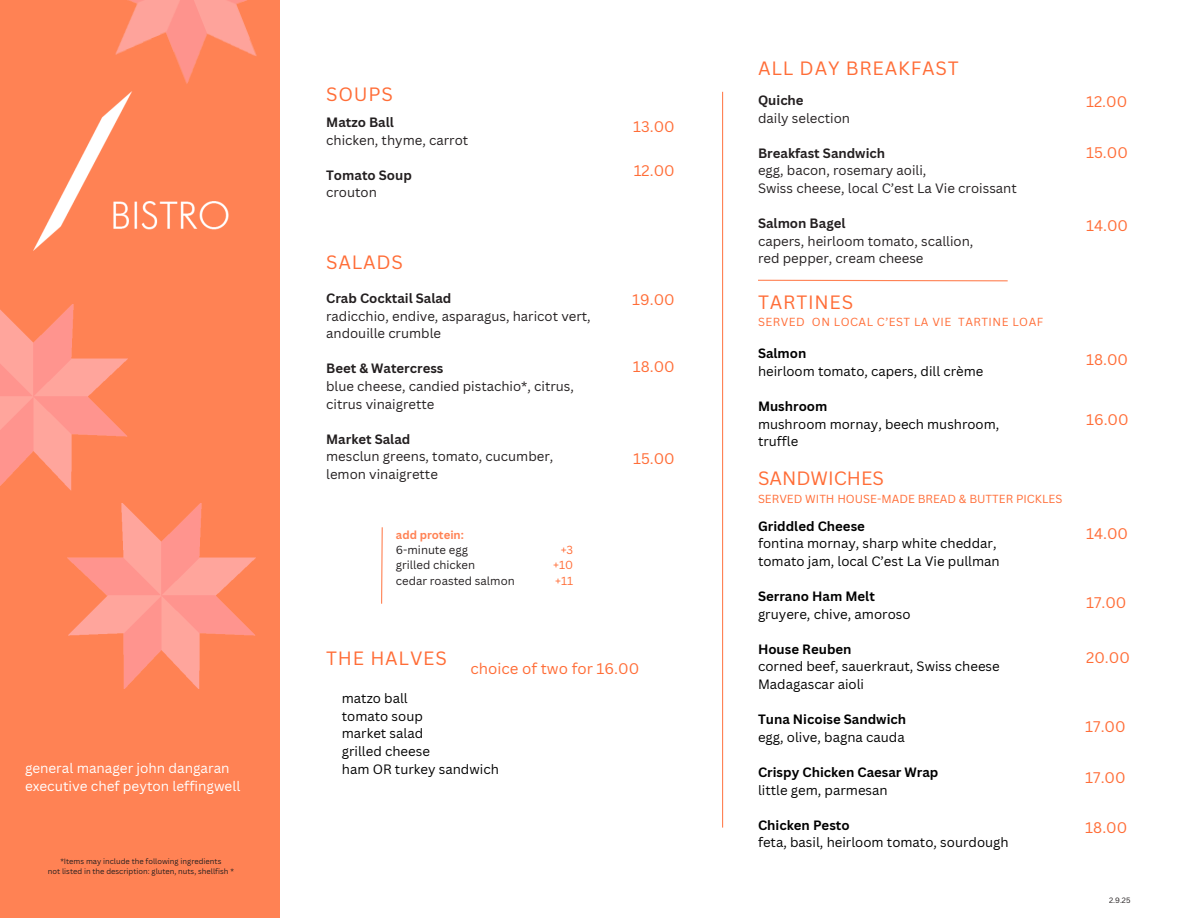
<style>
.page{position:relative;width:1188px;height:918px;background:#fff}
.page>*{position:absolute;margin:0;border:0;box-sizing:border-box;transform-origin:0 0}
.t1{font:18.75px "Canva Sans";letter-spacing:.045em;color:#ff6d37}
.t2{font:18.75px "Canva Sans";color:#ff6d37}
.t3{font:15px "Canva Sans";color:#ff6d37}
.t4{font:13.5px/18px "Canva Sans";color:#fff}
.t5{font:13.2px/17.5px "Canva Sans";color:#000}
.t6{font:13.2px/17.5px "Canva Sans";color:#231f20}
.t7{font:700 13.2px/17.5px "Canva Sans";color:#000}
.t8{font:700 13.2px/17.5px "Canva Sans";color:#231f20}
.t9{font:11.4px/15.1px "Canva Sans";color:#231f20}
.t10{font:11.4px/15.1px "Canva Sans";color:#ff6d37;text-align:justify}
.t11{font:11.4px "Canva Sans";letter-spacing:.04em;color:#ff6d37}
.t12{font:7.5px "Canva Sans";color:#231f20}
.s1{font-weight:700}
.s2{font-weight:400}
.s3{font-weight:700;color:#ff8254}
</style>
<div class="page">
<div style="left:0;top:0;width:279px;height:918px;background:#ff8254"></div>
<img style="left:115px;top:0;width:165px;height:105px">
<img style="left:34px;top:92px;width:196px;height:158px">
<hr style="left:722px;top:92px;width:1px;height:736px;background:#ff8254">
<svg style="left:381px;top:527px;width:2px;height:77px"></svg>
<img style="left:68px;top:503px;width:188px;height:186px">
<img style="left:0;top:305px;width:128px;height:185px">
<svg style="left:758px;top:279px;width:250px;height:3px"></svg>
<h2 class="t4" style="left:25px;top:759px;width:217px">general manager john dangaran executive chef peyton leffingwell</h2>
<p class="t12" style="left:60px;top:856px;width:163px">*Items may include the following ingredients</p>
<h5 class="t12" style="left:48px;top:866px;width:187px">not listed in the description: gluten, nuts, shellfish *</h5>
<h2 class="t1" style="left:326px;top:81px;width:68px">SOUPS</h2>
<p class="t6" style="left:326px;top:113px;width:144px"><span class="s1">Matzo Ball<br></span>chicken, thyme, carrot</p>
<p class="t8" style="left:326px;top:166px;width:87px">Tomato Soup <span class="s2">crouton</span></p>
<h2 class="t1" style="left:326px;top:249px;width:78px">SALADS</h2>
<h3 class="t6" style="left:326px;top:289px;width:266px"><span class="s1">Crab Cocktail Salad<br></span>radicchio, endive, asparagus, haricot vert, andouille crumble</h3>
<h3 class="t6" style="left:326px;top:360px;width:249px"><span class="s1">Beet &amp; Watercress<br></span>blue cheese, candied pistachio*, citrus, citrus vinaigrette</h3>
<h3 class="t6" style="left:326px;top:430px;width:229px"><span class="s1">Market Salad<br></span>mesclun greens, tomato, cucumber, lemon vinaigrette</h3>
<p class="t9" style="left:396px;top:527px;width:120px"><span class="s3">add protein:<br></span>6-minute egg<br>grilled chicken<br>cedar roasted salmon</p>
<h3 class="t10" style="left:553px;top:542px;width:22px;text-indent:7px">+3 +10 +11</h3>
<h2 class="t3" style="left:633px;top:116px;width:43px">13.00</h2>
<h1 class="t3" style="left:634px;top:160px;width:43px">12.00</h1>
<h3 class="t3" style="left:632px;top:289px;width:44px">19.00</h3>
<h3 class="t3" style="left:633px;top:356px;width:43px">18.00</h3>
<h3 class="t3" style="left:633px;top:448px;width:43px">15.00</h3>
<h1 class="t1" style="left:326px;top:645px;width:122px">THE HALVES</h1>
<h2 class="t3" style="left:471px;top:658px;width:170px">choice of two for 16.00</h2>
<h2 class="t5" style="left:342px;top:689px;width:159px">matzo ball<br>tomato soup<br>market salad<br>grilled cheese<br>ham OR turkey sandwich</h2>
<h2 class="t1" style="left:758px;top:55px;width:202px">ALL DAY BREAKFAST</h2>
<h2 class="t6" style="left:758px;top:91px;width:94px"><span class="s1">Quiche<br></span>daily selection</h2>
<h2 class="t6" style="left:758px;top:144px;width:260px"><span class="s1">Breakfast Sandwich<br></span>egg, bacon, rosemary aoili,<br>Swiss cheese, local C’est La Vie croissant</h2>
<h2 class="t6" style="left:758px;top:214px;width:217px"><span class="s1">Salmon Bagel<br></span>capers, heirloom tomato, scallion, red pepper, cream cheese</h2>
<h3 class="t1" style="left:758px;top:289px;width:97px">TARTINES</h3>
<h3 class="t11" style="left:758px;top:314px;width:287px">SERVED ON LOCAL C’EST LA VIE TARTINE LOAF</h3>
<h3 class="t5" style="left:758px;top:345px;width:227px"><span class="s1">Salmon<br></span>heirloom tomato, capers, dill crème</h3>
<h3 class="t5" style="left:758px;top:397px;width:243px"><span class="s1">Mushroom<br></span>mushroom mornay, beech mushroom, truffle</h3>
<h3 class="t2" style="left:758px;top:465px;width:127px">SANDWICHES</h3>
<h3 class="t10" style="left:758px;top:491px;width:306px">SERVED WITH HOUSE-MADE BREAD &amp; BUTTER PICKLES</h3>
<h4 class="t5" style="left:758px;top:517px;width:243px"><span class="s1">Griddled Cheese<br></span>fontina mornay, sharp white cheddar, tomato jam, local C’est La Vie pullman</h4>
<h3 class="t5" style="left:758px;top:587px;width:154px"><span class="s1">Serrano Ham Melt </span>gruyere, chive, amoroso</h3>
<h3 class="t5" style="left:758px;top:640px;width:243px"><span class="s1">House Reuben<br></span>corned beef, sauerkraut, Swiss cheese<br>Madagascar aioli</h3>
<h4 class="t5" style="left:758px;top:710px;width:150px"><span class="s1">Tuna Nicoise Sandwich </span>egg, olive, bagna cauda</h4>
<h3 class="t7" style="left:758px;top:763px;width:182px">Crispy Chicken Caesar Wrap <span class="s2">little gem, parmesan</span></h3>
<h3 class="t5" style="left:758px;top:816px;width:252px"><span class="s1">Chicken Pesto<br></span>feta, basil, heirloom tomato, sourdough</h3>
<h3 class="t3" style="left:1086px;top:91px;width:43px">12.00</h3>
<h3 class="t3" style="left:1086px;top:142px;width:43px">15.00</h3>
<p class="t3" style="left:1086px;top:215px;width:44px">14.00</p>
<p class="t3" style="left:1086px;top:349px;width:44px">18.00</p>
<h1 class="t3" style="left:1086px;top:409px;width:44px">16.00</h1>
<p class="t3" style="left:1086px;top:523px;width:44px">14.00</p>
<p class="t3" style="left:1086px;top:592px;width:42px">17.00</p>
<h2 class="t3" style="left:1086px;top:647px;width:45px">20.00</h2>
<p class="t3" style="left:1085px;top:716px;width:42px">17.00</p>
<h1 class="t3" style="left:1085px;top:767px;width:42px">17.00</h1>
<h2 class="t3" style="left:1085px;top:817px;width:44px">18.00</h2>
<h5 class="t12" style="left:1109px;top:895px;width:23px">2.9.25</h5>
</div>
